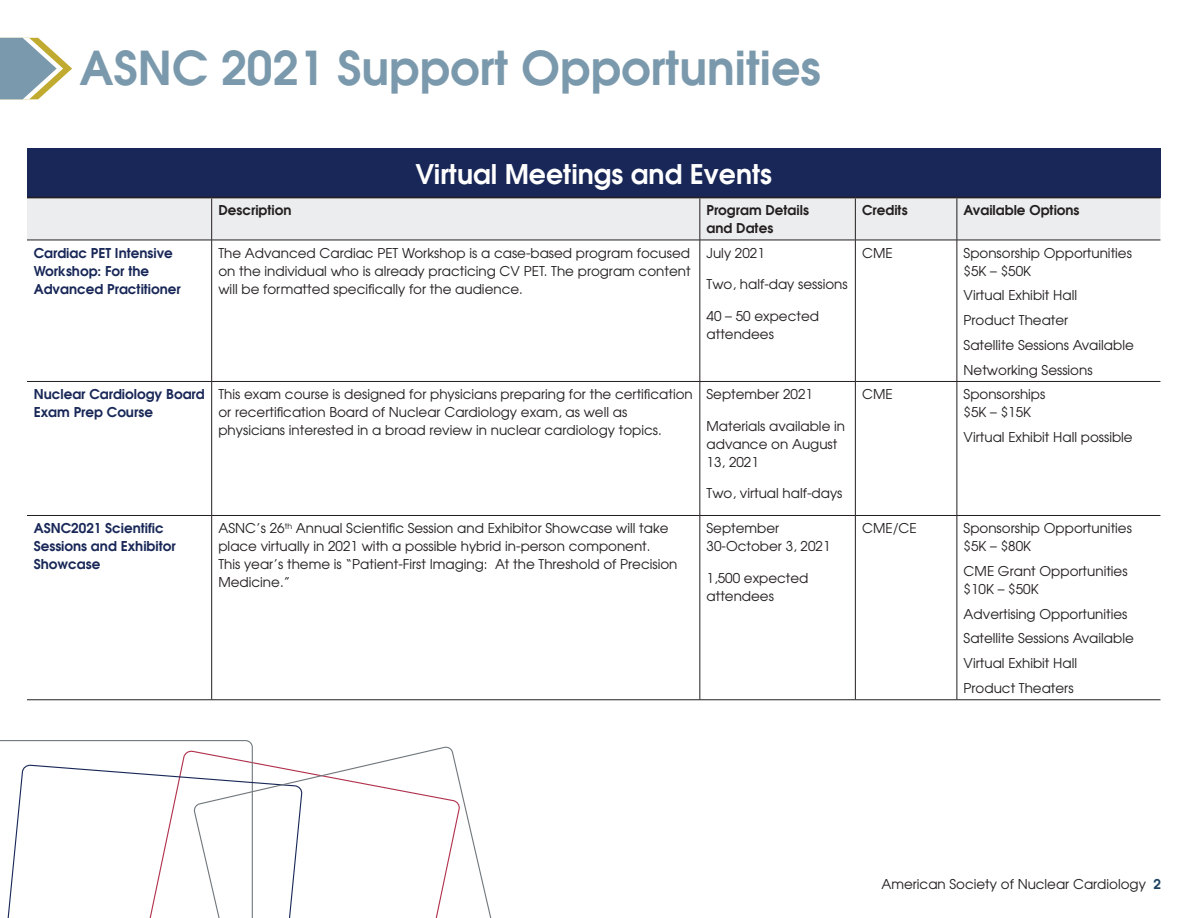
<style>
.page{position:relative;width:1188px;height:918px;background:#fff}
.page>*{position:absolute;margin:0;border:0;box-sizing:border-box;transform-origin:0 0}
.t1{font:600 46.5px "Avant Garde";color:#7b99ac}
.t2{font:600 27px "Avant Garde";color:#fff}
.t3{font:13.5px/18px "Avant Garde";color:#231f20}
.t4{font:600 13.5px/18px "Avant Garde";color:#182757}
.t5{font:600 13.5px/18px "Avant Garde";color:#231f20}
.s1{font-weight:600;color:#1c4060}
</style>
<div class="page">
<svg style="left:0;top:38px;width:72px;height:61px"></svg>
<div style="left:27px;top:148px;width:1133px;height:50px;background:#182757"></div>
<div style="left:27px;top:198px;width:1133px;height:42px;background:#ecedee"></div>
<hr style="left:211px;top:240px;width:1px;height:141px;background:#231f20">
<hr style="left:700px;top:240px;width:1px;height:141px;background:#231f20">
<hr style="left:855px;top:240px;width:1px;height:141px;background:#231f20">
<hr style="left:957px;top:240px;width:1px;height:141px;background:#231f20">
<hr style="left:27px;top:381px;width:185px;height:1px;background:#231f20">
<hr style="left:212px;top:381px;width:488px;height:1px;background:#231f20">
<hr style="left:211px;top:382px;width:1px;height:133px;background:#231f20">
<hr style="left:700px;top:381px;width:155px;height:1px;background:#231f20">
<hr style="left:700px;top:382px;width:1px;height:133px;background:#231f20">
<hr style="left:855px;top:381px;width:102px;height:1px;background:#231f20">
<hr style="left:855px;top:382px;width:1px;height:133px;background:#231f20">
<hr style="left:957px;top:381px;width:203px;height:1px;background:#231f20">
<hr style="left:957px;top:382px;width:1px;height:133px;background:#231f20">
<hr style="left:27px;top:515px;width:185px;height:1px;background:#231f20">
<hr style="left:212px;top:515px;width:488px;height:1px;background:#231f20">
<hr style="left:211px;top:516px;width:1px;height:184px;background:#231f20">
<hr style="left:700px;top:515px;width:155px;height:1px;background:#231f20">
<hr style="left:700px;top:516px;width:1px;height:184px;background:#231f20">
<hr style="left:855px;top:515px;width:102px;height:1px;background:#231f20">
<hr style="left:855px;top:516px;width:1px;height:184px;background:#231f20">
<hr style="left:957px;top:515px;width:203px;height:1px;background:#231f20">
<hr style="left:957px;top:516px;width:1px;height:184px;background:#231f20">
<hr style="left:27px;top:700px;width:185px;height:1px;background:#231f20">
<hr style="left:212px;top:700px;width:488px;height:1px;background:#231f20">
<hr style="left:700px;top:700px;width:155px;height:1px;background:#231f20">
<hr style="left:855px;top:700px;width:102px;height:1px;background:#231f20">
<hr style="left:957px;top:700px;width:203px;height:1px;background:#231f20">
<hr style="left:27px;top:197px;width:185px;height:1px;background:#231f20">
<hr style="left:212px;top:197px;width:488px;height:1px;background:#231f20">
<hr style="left:700px;top:197px;width:155px;height:1px;background:#231f20">
<hr style="left:855px;top:197px;width:102px;height:1px;background:#231f20">
<hr style="left:957px;top:197px;width:203px;height:1px;background:#231f20">
<hr style="left:211px;top:198px;width:1px;height:42px;background:#231f20">
<hr style="left:700px;top:198px;width:1px;height:42px;background:#231f20">
<hr style="left:855px;top:198px;width:1px;height:42px;background:#231f20">
<hr style="left:957px;top:198px;width:1px;height:42px;background:#231f20">
<hr style="left:27px;top:240px;width:185px;height:1px;background:#231f20">
<hr style="left:212px;top:240px;width:488px;height:1px;background:#231f20">
<hr style="left:700px;top:240px;width:155px;height:1px;background:#231f20">
<hr style="left:855px;top:240px;width:102px;height:1px;background:#231f20">
<hr style="left:957px;top:240px;width:203px;height:1px;background:#231f20">
<svg style="left:0;top:740px;width:253px;height:24px"></svg>
<svg style="left:7px;top:764px;width:185px;height:154px"></svg>
<svg style="left:192px;top:746px;width:300px;height:172px"></svg>
<h1 class="t1" style="left:80px;top:37px;width:743px">ASNC 2021 Support Opportunities</h1>
<h2 class="t2" style="left:415px;top:156px;width:358px">Virtual Meetings and Events</h2>
<p class="t5" style="left:218px;top:201px;width:75px">Description</p>
<p class="t5" style="left:707px;top:201px;width:104px">Program Details and Dates</p>
<p class="t5" style="left:862px;top:201px;width:47px">Credits</p>
<p class="t5" style="left:964px;top:201px;width:117px">Available Options</p>
<p class="t4" style="left:34px;top:243px;width:149px">Cardiac PET Intensive<br>Workshop: For the<br>Advanced Practitioner</p>
<p class="t3" style="left:218px;top:244px;width:474px;text-align:justify">The Advanced Cardiac PET Workshop is a case-based program focused on the individual who is already practicing CV PET. The program content will be formatted specifically for the audience.</p>
<p class="t3" style="left:707px;top:244px;width:60px">July 2021</p>
<p class="t3" style="left:707px;top:275px;width:143px">Two, half-day sessions</p>
<p class="t3" style="left:707px;top:307px;width:114px">40 – 50 expected attendees</p>
<p class="t4" style="left:34px;top:385px;width:172px">Nuclear Cardiology Board<br>Exam Prep Course</p>
<p class="t3" style="left:218px;top:385px;width:476px">This exam course is designed for physicians preparing for the certification or recertification Board of Nuclear Cardiology exam, as well as physicians interested in a broad review in nuclear cardiology topics.</p>
<p class="t3" style="left:707px;top:385px;width:108px">September 2021</p>
<p class="t3" style="left:707px;top:416px;width:140px">Materials available in advance on August<br>13, 2021</p>
<p class="t3" style="left:707px;top:484px;width:137px">Two, virtual half-days</p>
<p class="t4" style="left:34px;top:519px;width:144px">ASNC2021 Scientific<br>Sessions and Exhibitor<br>Showcase</p>
<p class="t3" style="left:218px;top:519px;width:461px">ASNC’s 26<sup>th</sup> Annual Scientific Session and Exhibitor Showcase will take place virtually in 2021 with a possible hybrid in-person component.<br>This year’s theme is “Patient-First Imaging: At the Threshold of Precision Medicine.”</p>
<p class="t3" style="left:707px;top:519px;width:125px">September<br>30-October 3, 2021</p>
<p class="t3" style="left:707px;top:569px;width:103px">1,500 expected attendees</p>
<p class="t3" style="left:862px;top:244px;width:32px">CME</p>
<p class="t3" style="left:964px;top:244px;width:170px">Sponsorship Opportunities $5K – $50K</p>
<p class="t3" style="left:964px;top:283px;width:172px;line-height:24.8px">Virtual Exhibit Hall<br>Product Theater<br>Satellite Sessions Available<br>Networking Sessions</p>
<p class="t3" style="left:862px;top:385px;width:32px">CME</p>
<p class="t3" style="left:964px;top:385px;width:83px">Sponsorships $5K – $15K</p>
<p class="t3" style="left:964px;top:428px;width:171px">Virtual Exhibit Hall possible</p>
<p class="t3" style="left:862px;top:519px;width:56px">CME/CE</p>
<p class="t3" style="left:964px;top:519px;width:170px">Sponsorship Opportunities $5K – $80K</p>
<p class="t3" style="left:964px;top:562px;width:166px">CME Grant Opportunities $10K – $50K</p>
<p class="t3" style="left:964px;top:601px;width:172px;line-height:24.8px">Advertising Opportunities<br>Satellite Sessions Available<br>Virtual Exhibit Hall<br>Product Theaters</p>
<p class="t3" style="left:881px;top:875px;width:281px">American Society of Nuclear Cardiology <span class="s1">2</span></p>
</div>
